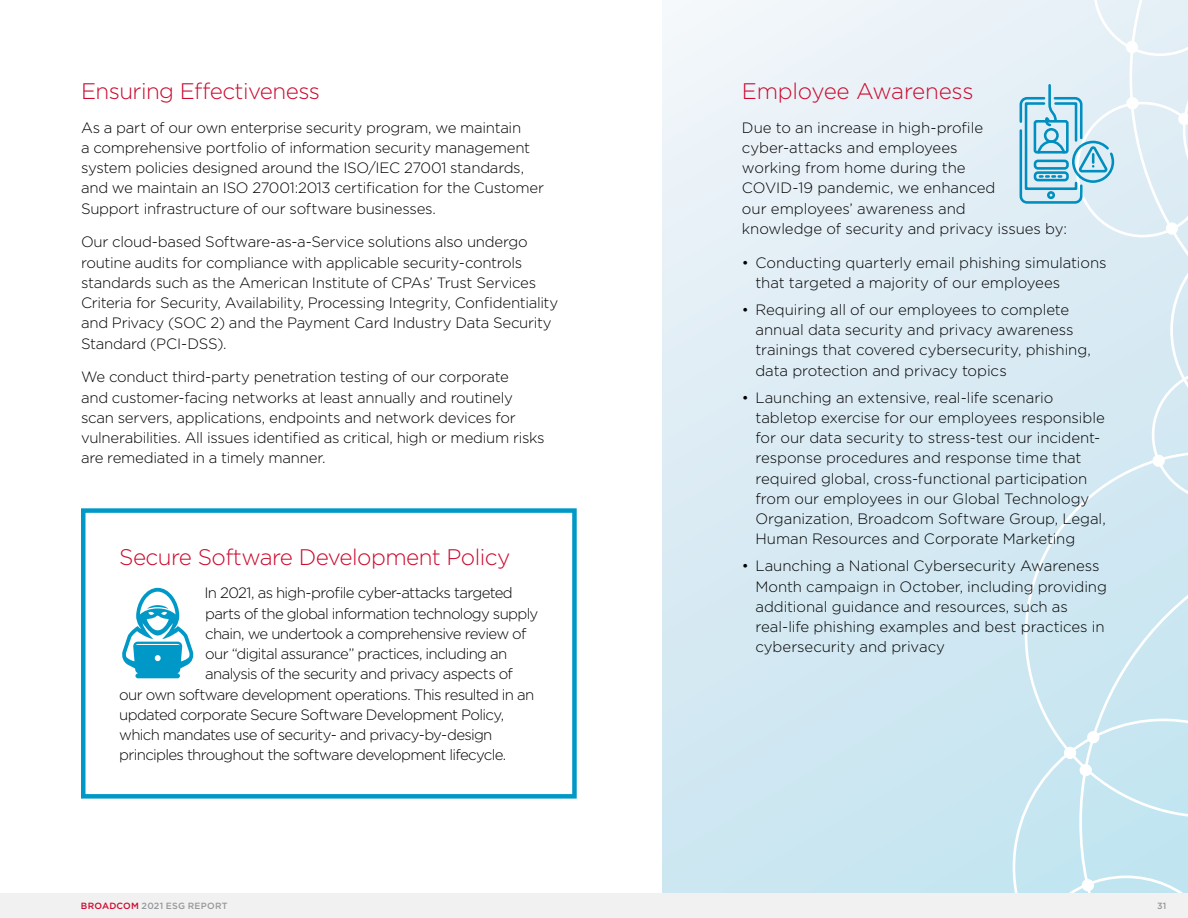
<style>
.page{position:relative;width:1188px;height:918px;background:#fff}
.page>*{position:absolute;margin:0;border:0;box-sizing:border-box;transform-origin:0 0}
.H3_Subsection_Header{font:300 22.5px "Gotham";letter-spacing:-.025em;color:#cc0a2e}
.t1{font:300 15px/20.2px "Gotham";letter-spacing:-.015em;color:#000}
.t2{font:300 15px "Gotham";letter-spacing:-.045em;color:#000}
.t3{font:500 9px "Gotham";letter-spacing:.025em;color:#96999c}
.s1{color:#cc0a2e}
</style>
<div class="page">
<svg style="left:122px;top:588px;width:72px;height:90px"></svg>
<div style="left:81px;top:508px;width:496px;height:291px;border:4px solid #0099c7"></div>
<div style="left:662px;top:0;width:526px;height:893px;background:linear-gradient(to bottom,#eef3f8,#c7e4f0)"></div>
<div style="left:1024px;top:503px;width:164px;height:23px;background:#d1e8f2"></div>
<svg style="left:1012px;top:526px;width:176px;height:367px;background:#cbe7f1"></svg>
<svg style="left:1019px;top:0;width:169px;height:503px;background:#d4e8f2"></svg>
<div style="left:0;top:893px;width:1188px;height:25px;background:#f1f1f1"></div>
<p class="H3_Subsection_Header" style="left:81px;top:77px;width:240px">Ensuring Effectiveness</p>
<p class="t1" style="left:81px;top:117px;width:465px">As a part of our own enterprise security program, we maintain<br>a comprehensive portfolio of information security management system policies designed around the ISO/IEC 27001 standards, and we maintain an ISO 27001:2013 certification for the Customer Support infrastructure of our software businesses.</p>
<p class="t1" style="left:81px;top:232px;width:479px">Our cloud-based Software-as-a-Service solutions also undergo routine audits for compliance with applicable security-controls standards such as the American Institute of CPAs’ Trust Services Criteria for Security, Availability, Processing Integrity, Confidentiality and Privacy (SOC 2) and the Payment Card Industry Data Security Standard (PCI-DSS).</p>
<p class="t1" style="left:81px;top:367px;width:465px">We conduct third-party penetration testing of our corporate<br>and customer-facing networks at least annually and routinely scan servers, applications, endpoints and network devices for vulnerabilities. All issues identified as critical, high or medium risks are remediated in a timely manner.</p>
<p class="H3_Subsection_Header" style="left:119px;top:542px;width:393px">Secure Software Development Policy</p>
<p class="t2" style="left:204px;top:584px;width:310px">In 2021, as high-profile cyber-attacks targeted</p>
<p class="t2" style="left:205px;top:604px;width:335px">parts of the global information technology supply</p>
<p class="t2" style="left:205px;top:624px;width:323px">chain, we undertook a comprehensive review of</p>
<p class="t2" style="left:205px;top:644px;width:304px">our “digital assurance” practices, including an</p>
<p class="t2" style="left:205px;top:665px;width:309px">analysis of the security and privacy aspects of</p>
<p class="t2" style="left:119px;top:685px;width:417px">our own software development operations. This resulted in an</p>
<p class="t2" style="left:119px;top:705px;width:386px">updated corporate Secure Software Development Policy,</p>
<p class="t2" style="left:119px;top:725px;width:375px">which mandates use of security- and privacy-by-design</p>
<p class="t2" style="left:119px;top:746px;width:389px">principles throughout the software development lifecycle.</p>
<p class="H3_Subsection_Header" style="left:742px;top:77px;width:233px">Employee Awareness</p>
<p class="t1" style="left:742px;top:117px;width:327px">Due to an increase in high-profile cyber-attacks and employees<br>working from home during the<br>COVID-19 pandemic, we enhanced<br>our employees’ awareness and<br>knowledge of security and privacy issues by:</p>
<p class="t1" style="left:755px;top:252px;width:353px;text-indent:-14px">• Conducting quarterly email phishing simulations that targeted a majority of our employees</p>
<p class="t1" style="left:755px;top:299px;width:337px;text-indent:-14px">• Requiring all of our employees to complete annual data security and privacy awareness trainings that covered cybersecurity, phishing, data protection and privacy topics</p>
<p class="t1" style="left:755px;top:387px;width:352px;text-indent:-14px">• Launching an extensive, real-life scenario tabletop exercise for our employees responsible for our data security to stress-test our incident&shy;response procedures and response time that required global, cross-functional participation from our employees in our Global Technology Organization, Broadcom Software Group, Legal, Human Resources and Corporate Marketing</p>
<p class="t1" style="left:755px;top:556px;width:353px;text-indent:-14px">• Launching a National Cybersecurity Awareness Month campaign in October, including providing additional guidance and resources, such as real-life phishing examples and best practices in cybersecurity and privacy</p>
<p class="t3" style="left:81px;top:900px;width:148px"><span class="s1">BROADCOM</span> 2021 ESG REPORT</p>
<p class="t3" style="left:1157px;top:900px;width:11px">31</p>
</div>
